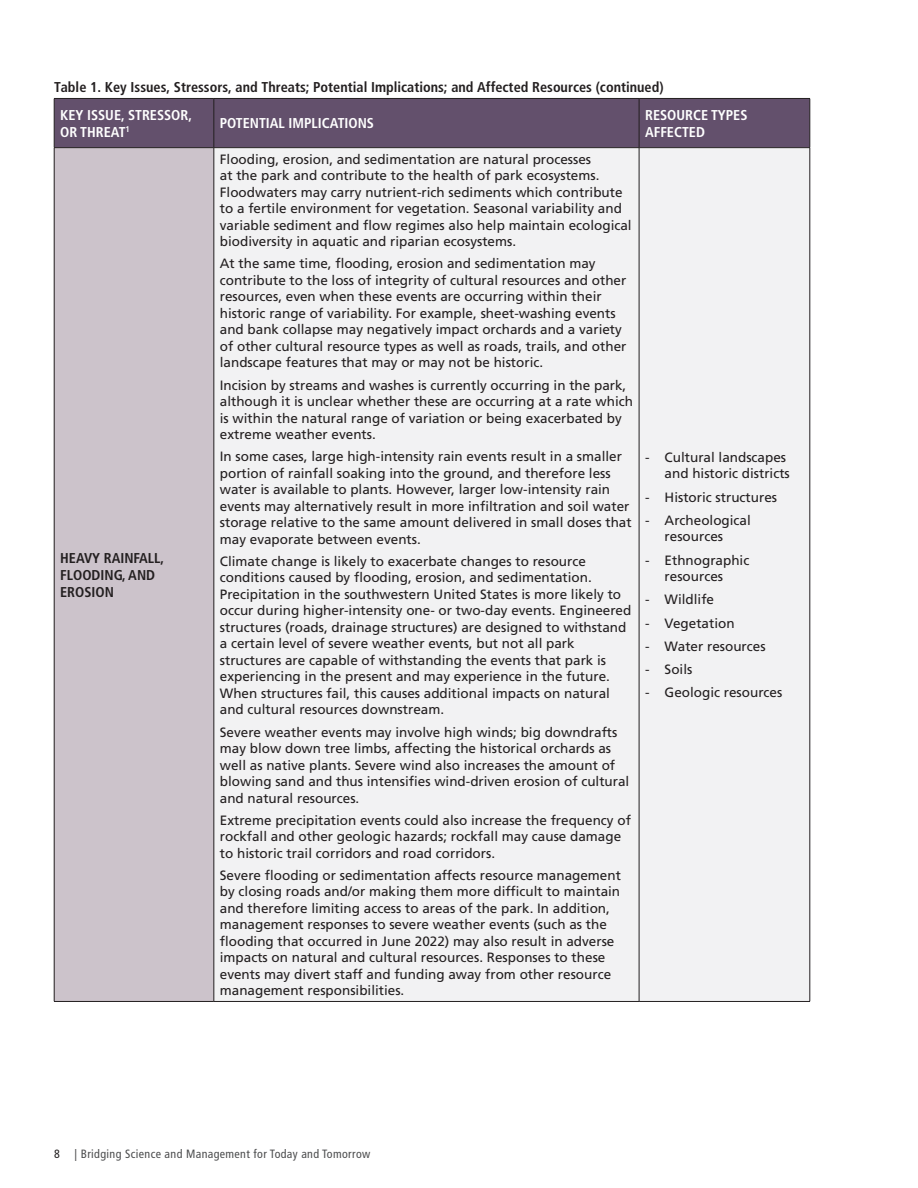
<style>
.page{position:relative;width:918px;height:1188px;background:#fff}
.page>*{position:absolute;margin:0;border:0;box-sizing:border-box;transform-origin:0 0}
.t1{font:700 condensed 14.25px/17.2px "Frutiger LT Std";color:#231f20}
.t2{font:700 condensed 14.25px/17.2px "Frutiger LT Std";color:#fff}
.t3{font:13.5px/16.5px "Frutiger LT Std";color:#231f20}
.t4{font:condensed 12px "Frutiger LT Std";letter-spacing:.03em;color:#4b4c4d}
.s1{color:#231f20}
</style>
<div class="page">
<div style="left:55px;top:99px;width:755px;height:48px;background:#63506c"></div>
<div style="left:54px;top:148px;width:160px;height:853px;background:#ccc3cb"></div>
<div style="left:215px;top:148px;width:595px;height:853px;background:#f2f2f3"></div>
<hr style="left:54px;top:98px;width:160px;height:1px;background:#231f20">
<hr style="left:54px;top:99px;width:1px;height:48px;background:#231f20">
<hr style="left:214px;top:98px;width:425px;height:1px;background:#231f20">
<hr style="left:214px;top:99px;width:1px;height:48px;background:#231f20">
<hr style="left:639px;top:98px;width:171px;height:1px;background:#231f20">
<hr style="left:639px;top:99px;width:1px;height:48px;background:#231f20">
<hr style="left:810px;top:99px;width:1px;height:48px;background:#231f20">
<hr style="left:54px;top:147px;width:160px;height:1px;background:#231f20">
<hr style="left:214px;top:147px;width:425px;height:1px;background:#231f20">
<hr style="left:639px;top:147px;width:171px;height:1px;background:#231f20">
<hr style="left:639px;top:148px;width:1px;height:853px;background:#231f20">
<hr style="left:810px;top:148px;width:1px;height:853px;background:#231f20">
<hr style="left:214px;top:1001px;width:425px;height:1px;background:#231f20">
<hr style="left:639px;top:1001px;width:171px;height:1px;background:#231f20">
<hr style="left:54px;top:148px;width:1px;height:853px;background:#231f20">
<hr style="left:214px;top:148px;width:1px;height:853px;background:#231f20">
<hr style="left:54px;top:1001px;width:160px;height:1px;background:#231f20">
<p class="t1" style="left:54px;top:78px;width:611px">Table 1. Key Issues, Stressors, and Threats; Potential Implications; and Affected Resources (continued)</p>
<p class="t2" style="left:60px;top:106px;width:133px">KEY ISSUE, STRESSOR,<br>OR THREAT<sup>1</sup></p>
<p class="t2" style="left:220px;top:115px;width:156px">POTENTIAL IMPLICATIONS</p>
<p class="t2" style="left:645px;top:106px;width:104px">RESOURCE TYPES<br>AFFECTED</p>
<p class="t1" style="left:60px;top:549px;width:106px">HEAVY RAINFALL,<br>FLOODING, AND<br>EROSION</p>
<p class="t3" style="left:220px;top:151px;width:413px">Flooding, erosion, and sedimentation are natural processes<br>at the park and contribute to the health of park ecosystems.<br>Floodwaters may carry nutrient-rich sediments which contribute to a fertile environment for vegetation. Seasonal variability and variable sediment and flow regimes also help maintain ecological biodiversity in aquatic and riparian ecosystems.</p>
<p class="t3" style="left:220px;top:256px;width:408px">At the same time, flooding, erosion and sedimentation may contribute to the loss of integrity of cultural resources and other resources, even when these events are occurring within their historic range of variability. For example, sheet-washing events and bank collapse may negatively impact orchards and a variety of other cultural resource types as well as roads, trails, and other landscape features that may or may not be historic.</p>
<p class="t3" style="left:220px;top:377px;width:415px">Incision by streams and washes is currently occurring in the park, although it is unclear whether these are occurring at a rate which is within the natural range of variation or being exacerbated by extreme weather events.</p>
<p class="t3" style="left:220px;top:448px;width:413px">In some cases, large high-intensity rain events result in a smaller portion of rainfall soaking into the ground, and therefore less water is available to plants. However, larger low-intensity rain events may alternatively result in more infiltration and soil water storage relative to the same amount delivered in small doses that may evaporate between events.</p>
<p class="t3" style="left:220px;top:553px;width:413px">Climate change is likely to exacerbate changes to resource conditions caused by flooding, erosion, and sedimentation.<br>Precipitation in the southwestern United States is more likely to occur during higher-intensity one- or two-day events. Engineered structures (roads, drainage structures) are designed to withstand a certain level of severe weather events, but not all park structures are capable of withstanding the events that park is experiencing in the present and may experience in the future.<br>When structures fail, this causes additional impacts on natural and cultural resources downstream.</p>
<p class="t3" style="left:220px;top:724px;width:411px">Severe weather events may involve high winds; big downdrafts may blow down tree limbs, affecting the historical orchards as well as native plants. Severe wind also increases the amount of blowing sand and thus intensifies wind-driven erosion of cultural and natural resources.</p>
<p class="t3" style="left:220px;top:812px;width:413px">Extreme precipitation events could also increase the frequency of rockfall and other geologic hazards; rockfall may cause damage to historic trail corridors and road corridors.</p>
<p class="t3" style="left:220px;top:867px;width:403px">Severe flooding or sedimentation affects resource management by closing roads and/or making them more difficult to maintain and therefore limiting access to areas of the park. In addition, management responses to severe weather events (such as the flooding that occurred in June 2022) may also result in adverse impacts on natural and cultural resources. Responses to these events may divert staff and funding away from other resource management responsibilities.</p>
<p class="t3" style="left:645px;top:449px;width:146px;text-align:right">- Cultural landscapes and historic districts</p>
<p class="t3" style="left:645px;top:489px;width:134px">- Historic structures</p>
<p class="t3" style="left:665px;top:512px;width:88px;text-indent:-20px">- Archeological resources</p>
<p class="t3" style="left:645px;top:552px;width:106px;text-align:center">- Ethnographic resources</p>
<p class="t3" style="left:645px;top:591px;width:71px">- Wildlife</p>
<p class="t3" style="left:645px;top:615px;width:91px">- Vegetation</p>
<p class="t3" style="left:645px;top:638px;width:122px">- Water resources</p>
<p class="t3" style="left:645px;top:661px;width:49px">- Soils</p>
<p class="t3" style="left:645px;top:684px;width:139px">- Geologic resources</p>
<p class="t4" style="left:54px;top:1147px;width:318px"><span class="s1">8</span> | Bridging Science and Management for Today and Tomorrow</p>
</div>
